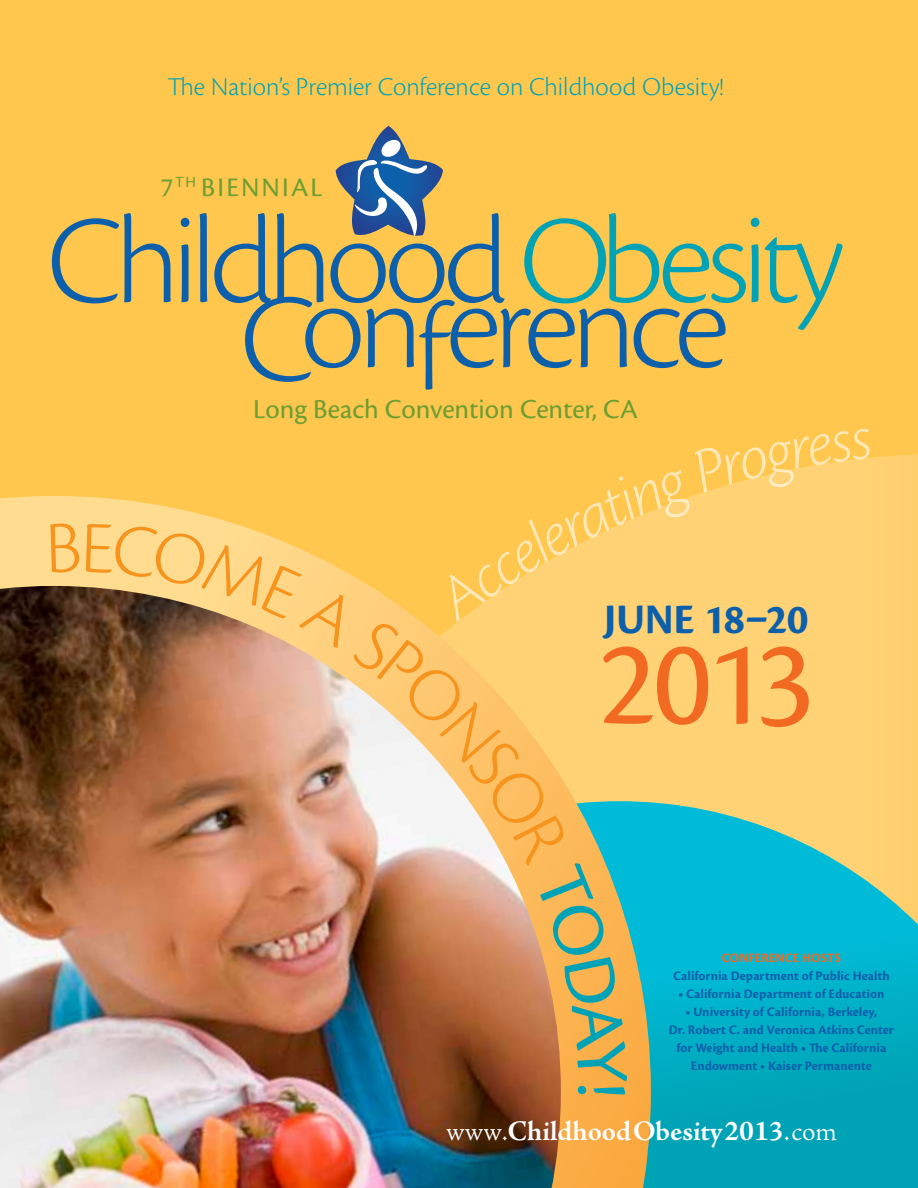
<style>
.page{position:relative;width:918px;height:1188px;background:#ffc74e}
.page>*{position:absolute;margin:0;border:0;box-sizing:border-box;transform-origin:0 0}
.t1{font:300 130.05px "Cronos Pro";letter-spacing:-.055em;color:#0c60ab}
.t2{font:127.5px "Cronos Pro";color:#f26a21}
.t3{font:700 43.65px "Cronos Pro";letter-spacing:-.01em;color:#0c60ab}
.t4{font:28.5px "Cronos Pro";letter-spacing:-.005em;color:#6d9e31}
.t5{font:700 28.5px "Adobe Jenson Pro";color:#fff}
.t6{font:27.9px "Cronos Pro";letter-spacing:.08em;color:#6d9e31}
.t7{font:300 26.7px "Cronos Pro";color:#00a3b5}
.t8{font:700 13.5px/18px "Cronos Pro";letter-spacing:.005em;color:#0c60ab;text-align:center}
.t9{font:700 13.35px "Cronos Pro";letter-spacing:.01em;color:#f26a21}
.s1{color:#00a3b5}
.s2{font-weight:300}
</style>
<div class="page">
<div style="left:872px;top:454px;width:46px;height:347px;background:#ffd06f"></div>
<svg style="left:651px;top:801px;width:267px;height:387px;background:#1fabb0"></svg>
<img style="left:0;top:496px;width:651px;height:692px">
<svg style="left:336px;top:126px;width:107px;height:110px"></svg>
<svg style="left:50px;top:523px;width:30px;height:50px"></svg>
<img style="left:86px;top:457px;width:786px;height:638px">
<h3 class="t7" style="left:167px;top:71px;width:558px">The Nation’s Premier Conference on Childhood Obesity!</h3>
<h3 class="t6" style="left:160px;top:171px;width:164px">7<sup>TH</sup> BIENNIAL</h3>
<h1 class="t1" style="left:47px;top:186px;width:800px">Childhood<span class="s1">Obesity</span></h1>
<h1 class="t1" style="left:240px;top:251px;width:491px">Conference</h1>
<h3 class="t4" style="left:253px;top:393px;width:386px">Long Beach Convention Center, CA</h3>
<h3 class="t3" style="left:604px;top:595px;width:206px">JUNE 18–20</h3>
<h2 class="t2" style="left:599px;top:610px;width:217px">2013</h2>
<p class="t9" style="left:722px;top:950px;width:121px">CONFERENCE HOSTS</p>
<p class="t8" style="left:673px;top:967px;width:218px">California Department of Public Health</p>
<p class="t8" style="left:678px;top:985px;width:208px">• California Department of Education</p>
<p class="t8" style="left:669px;top:1003px;width:227px">• University of California, Berkeley,<br>Dr. Robert C. and Veronica Atkins Center for Weight and Health • The California Endowment • Kaiser Permanente</p>
<h3 class="t5" style="left:446px;top:1114px;width:392px"><span class="s2">www.</span>ChildhoodObesity2013<span class="s2">.com</span></h3>
</div>
